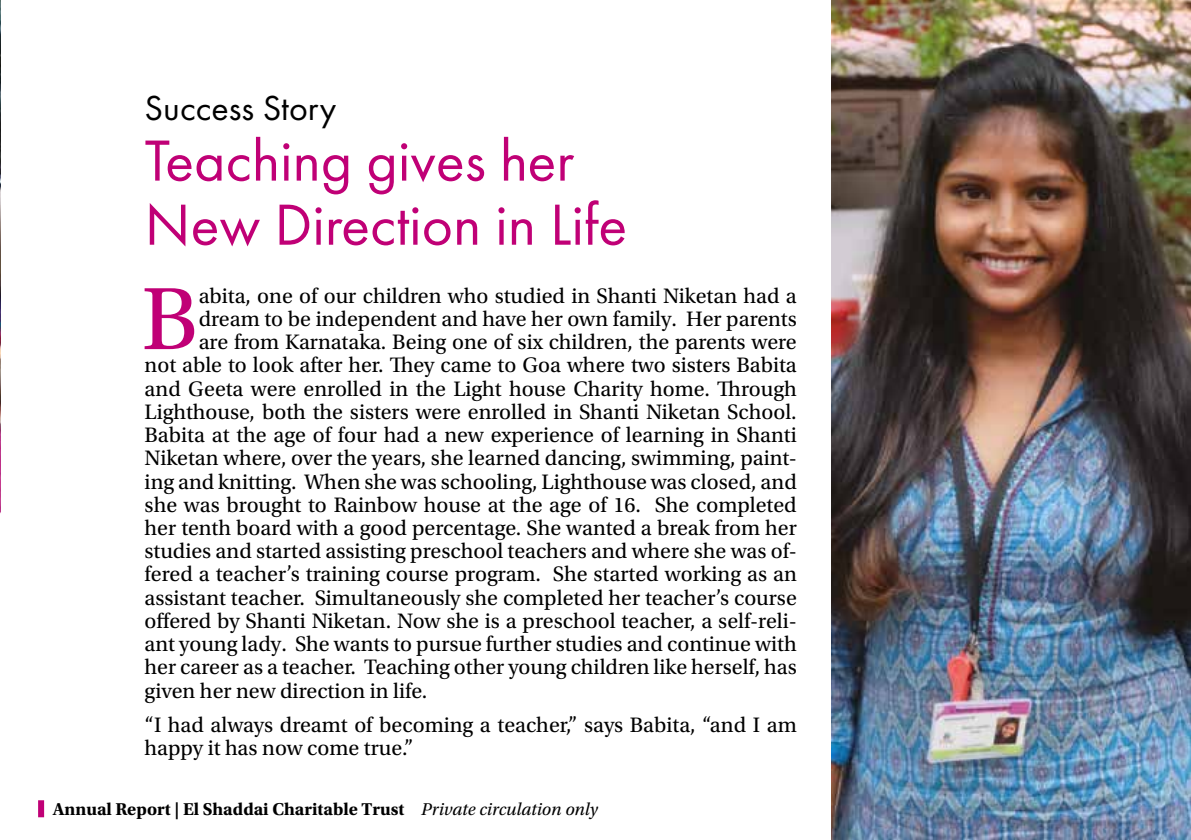
<style>
.page{position:relative;width:1191px;height:840px;background:#fff}
.page>*{position:absolute;margin:0;border:0;box-sizing:border-box;transform-origin:0 0}
.t1{font:93px "Utopia Std";color:#c00076}
.t2{font:60px/64px "Futura PT";color:#c00076}
.t3{font:36px "Futura PT";color:#000}
.t4{font:22px/23.2px "Utopia Std";color:#000}
.t5{font:700 18px "Utopia Std";color:#000}
.s1{font-weight:400;font-style:italic}
</style>
<div class="page">
<div style="left:38px;top:799px;width:6px;height:17px;background:#c00076"></div>
<img style="left:0;top:0;width:1px;height:514px">
<img style="left:832px;top:0;width:359px;height:839px">
<h3 class="t3" style="left:145px;top:86px;width:193px">Success Story</h3>
<h2 class="t2" style="left:145px;top:128px;width:484px">Teaching gives her<br>New Direction in Life</h2>
<h1 class="t1" style="left:141px;top:268px;width:59px">B</h1>
<p class="t4" style="left:199px;top:284px;width:599px">abita, one of our children who studied in Shanti Niketan had a</p>
<p class="t4" style="left:199px;top:307px;width:599px">dream to be independent and have her own family. Her parents</p>
<p class="t4" style="left:199px;top:330px;width:599px">are from Karnataka. Being one of six children, the parents were</p>
<p class="t4" style="left:145px;top:354px;width:654px">not able to look after her. They came to Goa where two sisters Babita</p>
<p class="t4" style="left:145px;top:377px;width:653px">and Geeta were enrolled in the Light house Charity home. Through</p>
<p class="t4" style="left:145px;top:400px;width:653px">Lighthouse, both the sisters were enrolled in Shanti Niketan School.</p>
<p class="t4" style="left:145px;top:423px;width:653px">Babita at the age of four had a new experience of learning in Shanti</p>
<p class="t4" style="left:145px;top:446px;width:653px">Niketan where, over the years, she learned dancing, swimming, paint-</p>
<p class="t4" style="left:145px;top:470px;width:654px">ing and knitting. When she was schooling, Lighthouse was closed, and</p>
<p class="t4" style="left:145px;top:493px;width:653px">she was brought to Rainbow house at the age of 16. She completed</p>
<p class="t4" style="left:145px;top:516px;width:653px">her tenth board with a good percentage. She wanted a break from her</p>
<p class="t4" style="left:145px;top:539px;width:653px">studies and started assisting preschool teachers and where she was of-</p>
<p class="t4" style="left:145px;top:563px;width:654px">fered a teacher’s training course program. She started working as an</p>
<p class="t4" style="left:145px;top:586px;width:654px">assistant teacher. Simultaneously she completed her teacher’s course</p>
<p class="t4" style="left:145px;top:609px;width:654px">offered by Shanti Niketan. Now she is a preschool teacher, a self-reli-</p>
<p class="t4" style="left:145px;top:632px;width:653px">ant young lady. She wants to pursue further studies and continue with</p>
<p class="t4" style="left:145px;top:655px;width:653px">her career as a teacher. Teaching other young children like herself, has</p>
<p class="t4" style="left:145px;top:679px;width:284px">given her new direction in life.</p>
<p class="t4" style="left:145px;top:713px;width:654px">“I had always dreamt of becoming a teacher,” says Babita, “and I am happy it has now come true.”</p>
<p class="t5" style="left:53px;top:798px;width:546px">Annual Report | El Shaddai Charitable Trust <span class="s1">Private circulation only</span></p>
</div>
